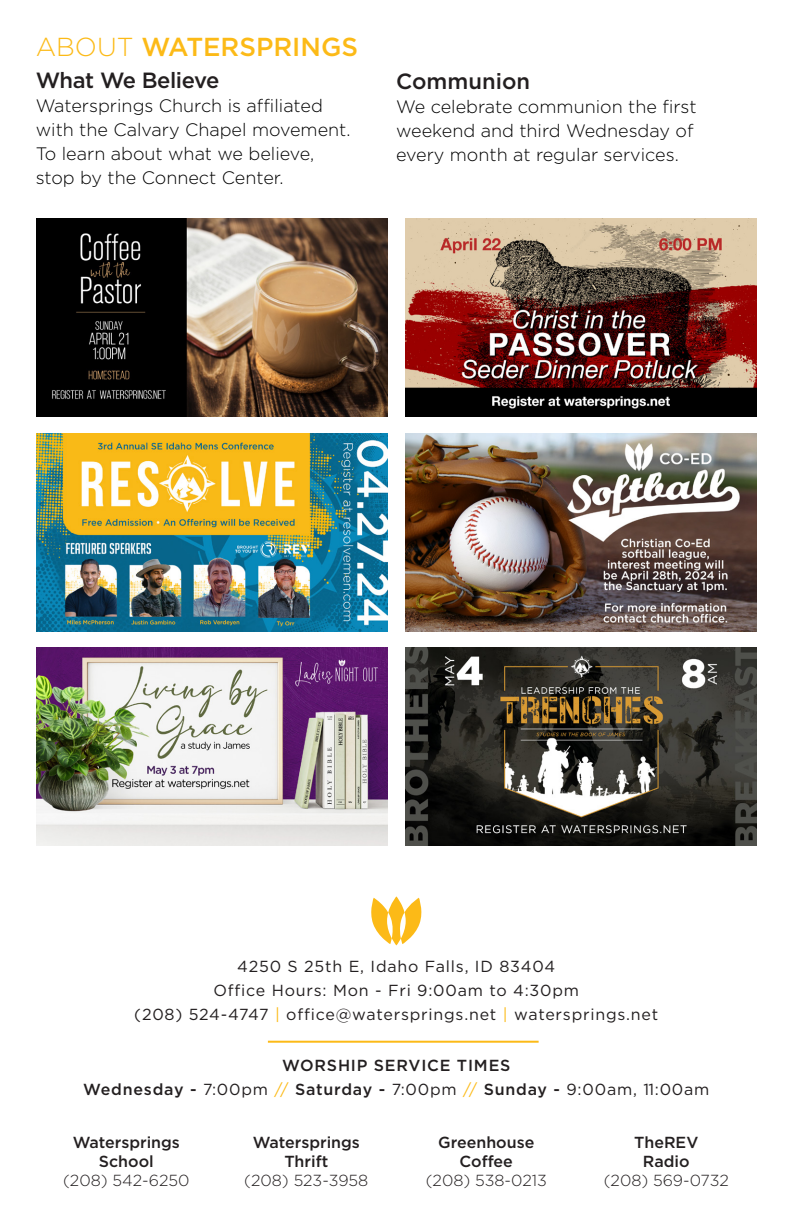
<style>
.page{position:relative;width:792px;height:1224px;background:#fff}
.page>*{position:absolute;margin:0;border:0;box-sizing:border-box;transform-origin:0 0}
.t1{font:500 26px "Gotham";color:#fcba17}
.Paragraph{font:500 22px "Gotham";letter-spacing:-.02em;color:#231f20}
.Paragraph-2{font:500 22px "Gotham";color:#231f20}
.Paragraph-3{font:300 18px/24px "Gotham";color:#000}
.t2{font:16px "Gotham";letter-spacing:.05em;color:#231f20}
.t3{font:500 16px "Gotham";letter-spacing:.05em;color:#231f20}
.t4{font:500 16px/19.2px "Gotham";color:#231f20;text-align:center}
.t5{font:300 16px "Gotham";color:#231f20}
.s1{font-weight:300}
.s2{color:#fcba17}
.s3{font-weight:400}
.s4{font-weight:400;color:#fcba17}
</style>
<div class="page">
<svg style="left:371px;top:896px;width:51px;height:49px"></svg>
<hr style="left:268px;top:1041px;width:271px;height:2px;background:#fcba17">
<img style="left:36px;top:434px;width:351px;height:197px">
<img style="left:36px;top:648px;width:351px;height:198px">
<img style="left:405px;top:434px;width:351px;height:197px">
<img style="left:405px;top:648px;width:351px;height:198px">
<img style="left:405px;top:219px;width:351px;height:197px">
<img style="left:36px;top:219px;width:351px;height:197px">
<p class="t1" style="left:36px;top:30px;width:324px"><span class="s1">ABOUT</span> WATERSPRINGS</p>
<p class="Paragraph" style="left:36px;top:66px;width:185px">What We Believe</p>
<p class="Paragraph-3" style="left:36px;top:93px;width:316px">Watersprings Church is affiliated with the Calvary Chapel movement.<br>To learn about what we believe, stop by the Connect Center.</p>
<p class="Paragraph-2" style="left:396px;top:67px;width:135px">Communion</p>
<p class="Paragraph-3" style="left:396px;top:94px;width:302px">We celebrate communion the first weekend and third Wednesday of every month at regular services.</p>
<p class="t2" style="left:237px;top:956px;width:320px">4250 S 25th E, Idaho Falls, ID 83404</p>
<p class="t2" style="left:213px;top:980px;width:367px">Office Hours: Mon - Fri 9:00am to 4:30pm</p>
<p class="t2" style="left:134px;top:1004px;width:526px">(208) 524-4747 <span class="s2">|</span> office@watersprings.net <span class="s2">|</span> watersprings.net</p>
<p class="t3" style="left:282px;top:1055px;width:230px">WORSHIP SERVICE TIMES</p>
<p class="t3" style="left:83px;top:1079px;width:628px">Wednesday - <span class="s3">7:00pm</span> <span class="s4">//</span> Saturday - <span class="s3">7:00pm</span> <span class="s4">//</span> Sunday - <span class="s3">9:00am, 11:00am</span></p>
<p class="t4" style="left:73px;top:1132px;width:109px">Watersprings<br>School</p>
<p class="t5" style="left:63px;top:1170px;width:128px">(208) 542-6250</p>
<p class="t4" style="left:438px;top:1132px;width:98px">Greenhouse</p>
<p class="t4" style="left:460px;top:1151px;width:55px">Coffee</p>
<p class="t5" style="left:426px;top:1170px;width:123px">(208) 538-0213</p>
<p class="t4" style="left:634px;top:1132px;width:66px">TheREV</p>
<p class="t4" style="left:643px;top:1151px;width:48px">Radio</p>
<p class="t5" style="left:604px;top:1170px;width:127px">(208) 569-0732</p>
<p class="t4" style="left:253px;top:1132px;width:109px">Watersprings</p>
<p class="t4" style="left:284px;top:1151px;width:45px">Thrift</p>
<p class="t5" style="left:244px;top:1170px;width:126px">(208) 523-3958</p>
</div>
